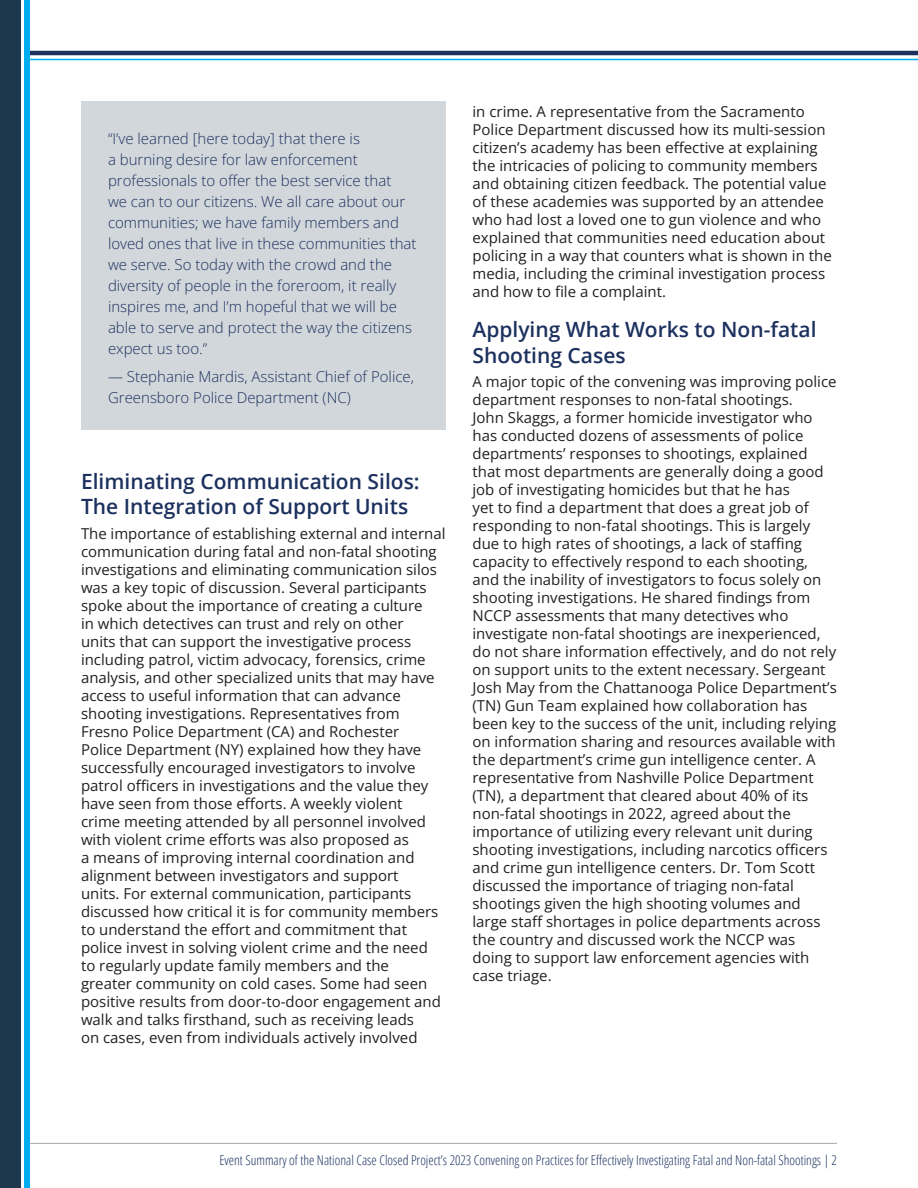
<style>
.page{position:relative;width:918px;height:1188px;background:#fff}
.page>*{position:absolute;margin:0;border:0;box-sizing:border-box;transform-origin:0 0}
.t1{font:600 21px/25.2px "Open Sans";color:#1d315f}
.t2{font:15px/18px "Open Sans";color:#231f20}
.t3{font:300 15px/21px "Open Sans";color:#1d315f}
.t4{font:300 condensed 13.5px "Open Sans";color:#1d315f}
</style>
<div class="page">
<hr style="left:27px;top:1143px;width:810px;height:1px;background:#a7a8aa">
<div style="left:0;top:0;width:21px;height:1188px;background:#1d384d"></div>
<hr style="left:29px;top:59px;width:889px;height:1px;background:#00aef0">
<hr style="left:29px;top:51px;width:889px;height:4px;background:#1d315f">
<div style="left:25px;top:0;width:5px;height:1188px;background:#00aef0"></div>
<div style="left:81px;top:101px;width:365px;height:329px;background:#d2d7db"></div>
<p class="t3" style="left:108px;top:128px;width:310px">“I’ve learned [here today] that there is<br>a burning desire for law enforcement professionals to offer the best service that<br>we can to our citizens. We all care about our communities; we have family members and loved ones that live in these communities that we serve. So today with the crowd and the diversity of people in the foreroom, it really inspires me, and I’m hopeful that we will be able to serve and protect the way the citizens expect us too.”</p>
<p class="t3" style="left:108px;top:366px;width:307px">— Stephanie Mardis, Assistant Chief of Police,<br>Greensboro Police Department (NC)</p>
<h2 class="t1" style="left:81px;top:468px;width:340px">Eliminating Communication Silos:<br>The Integration of Support Units</h2>
<p class="t2" style="left:81px;top:524px;width:366px">The importance of establishing external and internal communication during fatal and non-fatal shooting investigations and eliminating communication silos was a key topic of discussion. Several participants spoke about the importance of creating a culture<br>in which detectives can trust and rely on other<br>units that can support the investigative process including patrol, victim advocacy, forensics, crime analysis, and other specialized units that may have access to useful information that can advance shooting investigations. Representatives from Fresno Police Department (CA) and Rochester<br>Police Department (NY) explained how they have successfully encouraged investigators to involve patrol officers in investigations and the value they have seen from those efforts. A weekly violent crime meeting attended by all personnel involved with violent crime efforts was also proposed as<br>a means of improving internal coordination and alignment between investigators and support<br>units. For external communication, participants discussed how critical it is for community members to understand the effort and commitment that police invest in solving violent crime and the need to regularly update family members and the<br>greater community on cold cases. Some had seen positive results from door-to-door engagement and walk and talks firsthand, such as receiving leads<br>on cases, even from individuals actively involved</p>
<p class="t2" style="left:472px;top:102px;width:361px">in crime. A representative from the Sacramento Police Department discussed how its multi-session citizen’s academy has been effective at explaining the intricacies of policing to community members and obtaining citizen feedback. The potential value of these academies was supported by an attendee who had lost a loved one to gun violence and who explained that communities need education about policing in a way that counters what is shown in the media, including the criminal investigation process and how to file a complaint.</p>
<h2 class="t1" style="left:472px;top:317px;width:346px">Applying What Works to Non-fatal<br>Shooting Cases</h2>
<p class="t2" style="left:472px;top:372px;width:366px">A major topic of the convening was improving police department responses to non-fatal shootings.<br>John Skaggs, a former homicide investigator who has conducted dozens of assessments of police departments’ responses to shootings, explained that most departments are generally doing a good job of investigating homicides but that he has<br>yet to find a department that does a great job of responding to non-fatal shootings. This is largely due to high rates of shootings, a lack of staffing capacity to effectively respond to each shooting, and the inability of investigators to focus solely on shooting investigations. He shared findings from NCCP assessments that many detectives who investigate non-fatal shootings are inexperienced, do not share information effectively, and do not rely on support units to the extent necessary. Sergeant Josh May from the Chattanooga Police Department’s (TN) Gun Team explained how collaboration has been key to the success of the unit, including relying on information sharing and resources available with the department’s crime gun intelligence center. A representative from Nashville Police Department (TN), a department that cleared about 40% of its non-fatal shootings in 2022, agreed about the importance of utilizing every relevant unit during shooting investigations, including narcotics officers and crime gun intelligence centers. Dr. Tom Scott discussed the importance of triaging non-fatal shootings given the high shooting volumes and large staff shortages in police departments across the country and discussed work the NCCP was doing to support law enforcement agencies with case triage.</p>
<p class="t4" style="left:219px;top:1151px;width:619px">Event Summary of the National Case Closed Project’s 2023 Convening on Practices for Effectively Investigating Fatal and Non-fatal Shootings | 2</p>
</div>
